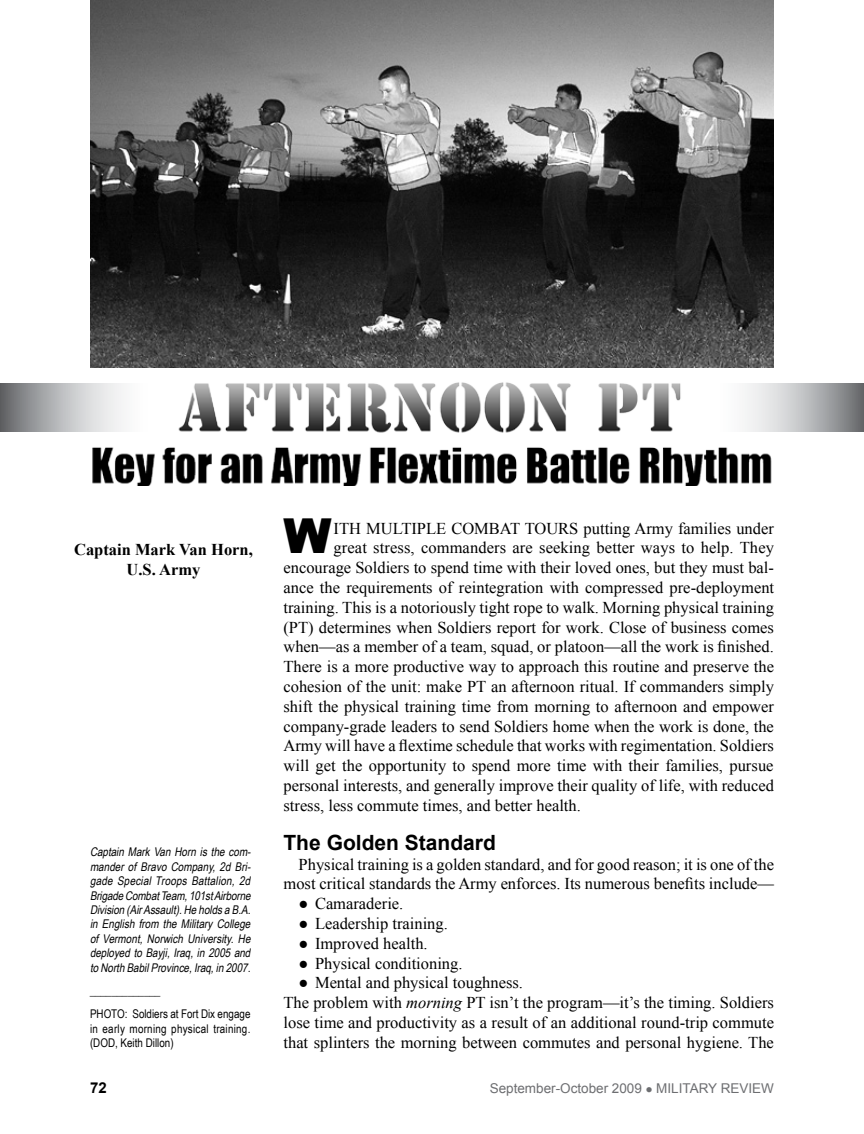
<style>
.page{position:relative;width:864px;height:1134px;background:#fff}
.page>*{position:absolute;margin:0;border:0;box-sizing:border-box;transform-origin:0 0}
.fob_Drop_Cap{font:900 48.15px "Arial";color:#000}
.subhead{font:700 21px "Arial";color:#000}
.fob_Drop_Cap-2{font:16.5px "Times New Roman";color:#000}
.fob{font:16.5px/19.8px "Times New Roman";color:#000;text-align:right}
.fob_Bullet{font:16.5px "Times New Roman";color:#000}
.author_byline{font:700 16.5px/19.8px "Times New Roman";color:#000;text-align:center}
.subhead-2{font:700 15px "Arial";color:#000}
.subhead-3{font:13.5px "Arial";color:#6d6e71}
.bio{font:italic 12px/14.4px "Arial Narrow";color:#000;text-align:justify}
.bio-2{font:12px/14.4px "Arial Narrow";letter-spacing:.02em;color:#000;text-align:justify}
.s1{font-style:italic}
</style>
<div class="page">
<img style="left:90px;top:0;width:684px;height:368px">
<img style="left:92px;top:382px;width:680px;height:104px">
<svg style="left:712px;top:383px;width:152px;height:49px"></svg>
<svg style="left:0;top:383px;width:151px;height:49px"></svg>
<p class="author_byline" style="left:74px;top:539px;width:180px">Captain Mark Van Horn,<br>U.S. Army</p>
<p class="bio" style="left:90px;top:845px;width:165px">Captain Mark Van Horn is the com&shy;mander of Bravo Company, 2d Bri&shy;gade Special Troops Battalion, 2d BrigadeCombatTeam,101stAirborne Division(AirAssault).HeholdsaB.A. in English from the Military College of Vermont, Norwich University. He deployed to Bayji, Iraq, in 2005 and toNorthBabilProvince,Iraq,in2007.</p>
<p class="bio" style="left:90px;top:983px;width:75px">_____________</p>
<p class="bio-2" style="left:90px;top:1007px;width:162px">PHOTO: Soldiers at Fort Dix engage in early morning physical training. (DOD, Keith Dillon)</p>
<p class="fob_Drop_Cap" style="left:284px;top:501px;width:50px">W</p>
<p class="fob_Drop_Cap-2" style="left:334px;top:517px;width:442px">ITH MULTIPLE COMBAT TOURS putting Army families under</p>
<p class="fob_Drop_Cap-2" style="left:334px;top:537px;width:442px">great stress, commanders are seeking better ways to help. They</p>
<p class="fob_Drop_Cap-2" style="left:284px;top:557px;width:492px">encourage Soldiers to spend time with their loved ones, but they must bal-</p>
<p class="fob_Drop_Cap-2" style="left:284px;top:576px;width:492px">ance the requirements of reintegration with compressed pre-deployment</p>
<p class="fob_Drop_Cap-2" style="left:284px;top:596px;width:492px">training. This is a notoriously tight rope to walk. Morning physical training</p>
<p class="fob_Drop_Cap-2" style="left:284px;top:616px;width:492px">(PT) determines when Soldiers report for work. Close of business comes</p>
<p class="fob_Drop_Cap-2" style="left:284px;top:636px;width:492px">when—as a member of a team, squad, or platoon—all the work is finished.</p>
<p class="fob_Drop_Cap-2" style="left:284px;top:656px;width:492px">There is a more productive way to approach this routine and preserve the</p>
<p class="fob_Drop_Cap-2" style="left:284px;top:675px;width:492px">cohesion of the unit: make PT an afternoon ritual. If commanders simply</p>
<p class="fob_Drop_Cap-2" style="left:284px;top:695px;width:492px">shift the physical training time from morning to afternoon and empower</p>
<p class="fob_Drop_Cap-2" style="left:284px;top:715px;width:492px">company-grade leaders to send Soldiers home when the work is done, the</p>
<p class="fob_Drop_Cap-2" style="left:284px;top:735px;width:492px">Army will have a flextime schedule that works with regimentation. Soldiers</p>
<p class="fob_Drop_Cap-2" style="left:284px;top:755px;width:492px">will get the opportunity to spend more time with their families, pursue</p>
<p class="fob_Drop_Cap-2" style="left:284px;top:774px;width:492px">personal interests, and generally improve their quality of life, with reduced</p>
<p class="fob_Drop_Cap-2" style="left:284px;top:794px;width:299px">stress, less commute times, and better health.</p>
<p class="subhead" style="left:284px;top:829px;width:214px">The Golden Standard</p>
<p class="fob" style="left:284px;top:854px;width:492px">Physical training is a golden standard, and for good reason; it is one of the most critical standards the Army enforces. Its numerous benefits include—</p>
<p class="fob_Bullet" style="left:299px;top:893px;width:106px">● Camaraderie.</p>
<p class="fob_Bullet" style="left:299px;top:912px;width:151px">● Leadership training.</p>
<p class="fob_Bullet" style="left:299px;top:932px;width:131px">● Improved health.</p>
<p class="fob_Bullet" style="left:299px;top:952px;width:165px">● Physical conditioning.</p>
<p class="fob_Bullet" style="left:299px;top:972px;width:226px">● Mental and physical toughness.</p>
<p class="fob" style="left:284px;top:993px;width:492px;text-align:justify">The problem with <span class="s1">morning</span> PT isn’t the program—it’s the timing. Soldiers lose time and productivity as a result of an additional round-trip commute that splinters the morning between commutes and personal hygiene. The</p>
<p class="subhead-2" style="left:90px;top:1078px;width:18px">72</p>
<p class="subhead-3" style="left:490px;top:1080px;width:286px">September-October 2009 ● MILITARY REVIEW</p>
</div>
